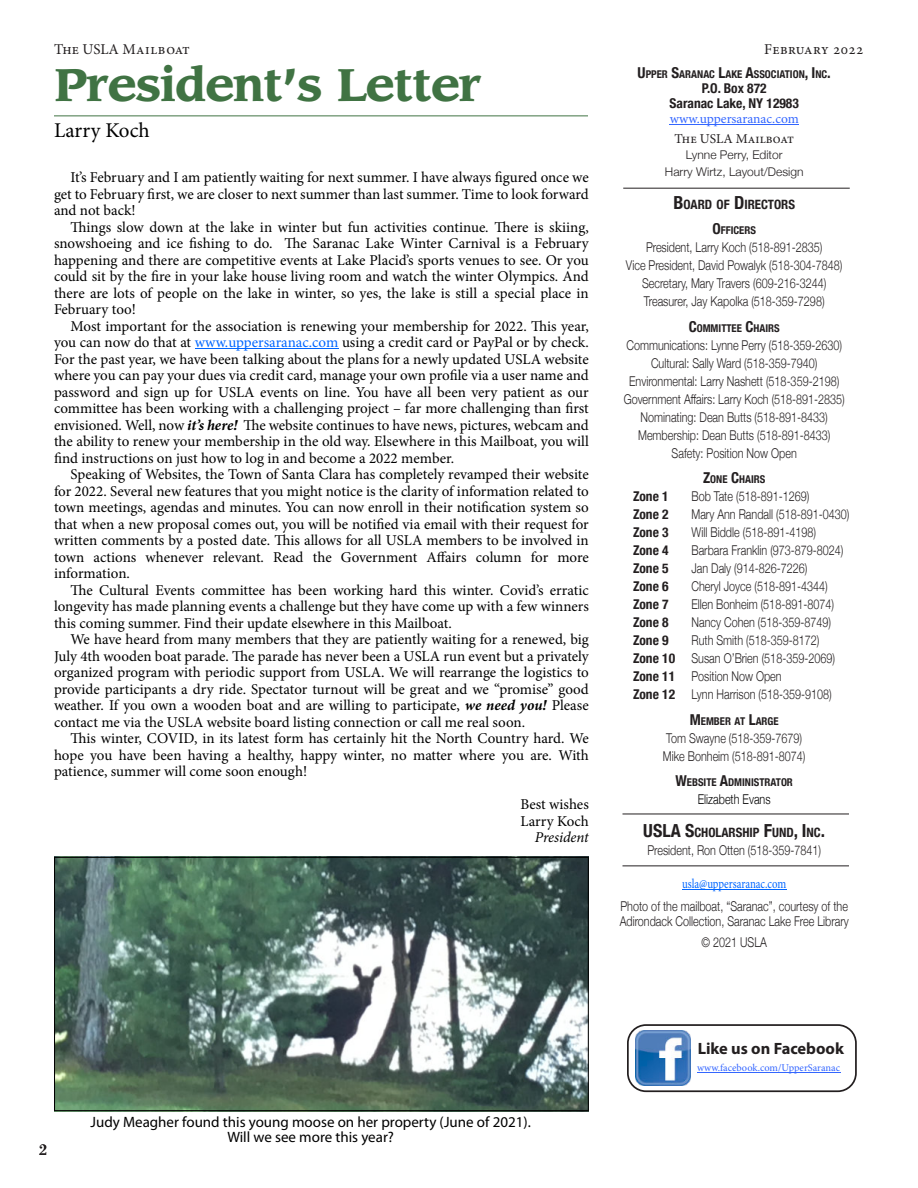
<style>
.page{position:relative;width:918px;height:1188px;background:#fff}
.page>*{position:absolute;margin:0;border:0;box-sizing:border-box;transform-origin:0 0}
.t1{font:700 45px "Leawood";letter-spacing:-.015em;color:#407343}
.t2{font:21px "Minion Pro";color:#000}
.t3{font:16.5px "Bodoni";color:#231f20}
.t4{font:700 16.35px "Myriad Pro";color:#231f20}
.t5{font:15px/16.5px "Minion Pro";color:#000;text-align:justify}
.t6{font:15px/15px "Myriad Pro";color:#000;text-align:center}
.t7{font:15px "Minion Pro";letter-spacing:.005em;color:#231f20}
.t8{font:15px "Minion Pro";letter-spacing:.025em;color:#231f20}
.t9{font:italic 15px "Minion Pro";letter-spacing:-.005em;color:#000}
.t10{font:300 13.5px/18px "Helvetica Neue";color:#231f20;scale:.8 1}
.t11{font:700 condensed 13.5px/15px "Helvetica Neue";color:#231f20;text-align:center}
.t12{font:13.5px "Minion Pro";color:#06f;scale:.8 1}
.t13{font:13.5px "Minion Pro";color:#36f}
.t14{font:13.5px "Minion Pro";color:#231f20}
.t15{font:300 13.5px "Helvetica Neue";color:#000;scale:.8 1}
.t16{font:700 condensed 12.9px "Helvetica Neue";color:#231f20}
.t17{font:300 12px/16.5px "Helvetica Neue";color:#231f20;text-align:center}
.t18{font:700 condensed 10.65px "Helvetica Neue";color:#231f20}
.t19{font:10.35px "Minion Pro";letter-spacing:.005em;color:#36f}
.s1{color:#06f}
.s2{font-weight:700;font-style:italic}
.s3{font-size:15px}
.s4{font-size:18px}
.s5{font-weight:700;font-stretch:condensed}
</style>
<div class="page">
<hr style="left:670px;top:124px;width:129px;height:1px;background:#36f">
<hr style="left:682px;top:889px;width:104px;height:1px;background:#06f">
<hr style="left:623px;top:188px;width:227px;height:1px;background:#231f20">
<hr style="left:622px;top:814px;width:227px;height:1px;background:#231f20">
<hr style="left:54px;top:116px;width:534px;height:1px;background:#407343">
<div style="left:627px;top:1024px;width:230px;height:68px;border:2px solid #231f20;border-radius:18px"></div>
<hr style="left:697px;top:1072px;width:143px;height:1px;background:#36f">
<img style="left:635px;top:1031px;width:55px;height:55px">
<hr style="left:622px;top:866px;width:227px;height:1px;background:#231f20">
<hr style="left:195px;top:349px;width:143px;height:1px;background:#06f">
<svg style="left:54px;top:857px;width:535px;height:254px;background:#627870"></svg>
<p class="t7" style="left:54px;top:43px;width:137px">The USLA Mailboat</p>
<p class="t8" style="left:764px;top:43px;width:101px">February 2022</p>
<h1 class="t1" style="left:54px;top:65px;width:428px">President’s Letter</h1>
<h2 class="t2" style="left:54px;top:122px;width:97px">Larry Koch</h2>
<p class="t5" style="left:54px;top:171px;width:536px;text-indent:16px">It’s February and I am patiently waiting for next summer. I have always figured once we get to February first, we are closer to next summer than last summer. Time to look forward and not back!</p>
<p class="t5" style="left:54px;top:220px;width:537px;text-indent:16px">Things slow down at the lake in winter but fun activities continue. There is skiing, snowshoeing and ice fishing to do. The Saranac Lake Winter Carnival is a February happening and there are competitive events at Lake Placid’s sports venues to see. Or you could sit by the fire in your lake house living room and watch the winter Olympics. And there are lots of people on the lake in winter, so yes, the lake is still a special place in February too!</p>
<p class="t5" style="left:54px;top:319px;width:536px;text-indent:16px">Most important for the association is renewing your membership for 2022. This year, you can now do that at <span class="s1">www.uppersaranac.com</span> using a credit card or PayPal or by check.<br>For the past year, we have been talking about the plans for a newly updated USLA website where you can pay your dues via credit card, manage your own profile via a user name and password and sign up for USLA events on line. You have all been very patient as our committee has been working with a challenging project – far more challenging than first envisioned. Well, now <span class="s2">it’s here!</span> The website continues to have news, pictures, webcam and the ability to renew your membership in the old way. Elsewhere in this Mailboat, you will find instructions on just how to log in and become a 2022 member.</p>
<p class="t5" style="left:54px;top:468px;width:536px;text-indent:16px">Speaking of Websites, the Town of Santa Clara has completely revamped their website for 2022. Several new features that you might notice is the clarity of information related to town meetings, agendas and minutes. You can now enroll in their notification system so that when a new proposal comes out, you will be notified via email with their request for written comments by a posted date. This allows for all USLA members to be involved in town actions whenever relevant. Read the Government Affairs column for more information.</p>
<p class="t5" style="left:54px;top:583px;width:536px;text-indent:16px">The Cultural Events committee has been working hard this winter. Covid’s erratic longevity has made planning events a challenge but they have come up with a few winners this coming summer. Find their update elsewhere in this Mailboat.</p>
<p class="t5" style="left:54px;top:633px;width:537px;text-indent:16px">We have heard from many members that they are patiently waiting for a renewed, big July 4th wooden boat parade. The parade has never been a USLA run event but a privately organized program with periodic support from USLA. We will rearrange the logistics to provide participants a dry ride. Spectator turnout will be great and we “promise” good weather. If you own a wooden boat and are willing to participate, <span class="s2">we need you!</span> Please contact me via the USLA website board listing connection or call me real soon.</p>
<p class="t5" style="left:54px;top:732px;width:536px;text-indent:16px">This winter, COVID, in its latest form has certainly hit the North Country hard. We hope you have been having a healthy, happy winter, no matter where you are. With patience, summer will come soon enough!</p>
<p class="t5" style="left:520px;top:798px;width:70px">Best wishes<br>Larry Koch</p>
<p class="t9" style="left:535px;top:832px;width:56px">President</p>
<p class="t18" style="left:638px;top:68px;width:195px"><span class="s3">U</span>PPER <span class="s3">S</span>ARANAC <span class="s3">L</span>AKE <span class="s3">A</span>SSOCIATION<span class="s3">, I</span>NC<span class="s3">.</span></p>
<p class="t11" style="left:670px;top:81px;width:131px">P.O. Box 872<br>Saranac Lake, NY 12983</p>
<p class="t13" style="left:670px;top:113px;width:131px">www.uppersaranac.com</p>
<p class="t14" style="left:674px;top:133px;width:121px">The USLA Mailboat</p>
<p class="t17" style="left:665px;top:146px;width:140px">Lynne Perry, Editor<br>Harry Wirtz, Layout/Design</p>
<p class="t16" style="left:673px;top:196px;width:123px"><span class="s4">B</span>OARD OF <span class="s4">D</span>IRECTORS</p>
<p class="t18" style="left:713px;top:224px;width:45px"><span class="s3">O</span>FFICERS</p>
<p class="t10" style="left:626px;top:238px;width:272px;text-align:center">President, Larry Koch (518-891-2835)<br>Vice President, David Powalyk (518-304-7848)<br>Secretary, Mary Travers (609-216-3244)<br>Treasurer, Jay Kapolka (518-359-7298)</p>
<p class="t18" style="left:689px;top:321px;width:93px"><span class="s3">C</span>OMMITTEE <span class="s3">C</span>HAIRS</p>
<p class="t10" style="left:624px;top:336px;width:278px;text-align:center">Communications: Lynne Perry (518-359-2630)<br>Cultural: Sally Ward (518-359-7940)<br>Environmental: Larry Nashett (518-359-2198)<br>Government Affairs: Larry Koch (518-891-2835)<br>Nominating: Dean Butts (518-891-8433)<br>Membership: Dean Butts (518-891-8433)<br>Safety: Position Now Open</p>
<p class="t18" style="left:703px;top:473px;width:64px"><span class="s3">Z</span>ONE <span class="s3">C</span>HAIRS</p>
<p class="t11" style="left:633px;top:489px;width:37px">Zone 1</p>
<p class="t10" style="left:691px;top:487px;width:149px">Bob Tate (518-891-1269)</p>
<p class="t11" style="left:633px;top:507px;width:37px">Zone 2</p>
<p class="t10" style="left:691px;top:505px;width:199px">Mary Ann Randall (518-891-0430)</p>
<p class="t11" style="left:633px;top:525px;width:37px">Zone 3</p>
<p class="t10" style="left:691px;top:523px;width:157px">Will Biddle (518-891-4198)</p>
<p class="t11" style="left:633px;top:543px;width:37px">Zone 4</p>
<p class="t10" style="left:691px;top:541px;width:192px">Barbara Franklin (973-879-8024)</p>
<p class="t11" style="left:633px;top:561px;width:37px">Zone 5</p>
<p class="t10" style="left:691px;top:559px;width:147px">Jan Daly (914-826-7226)</p>
<p class="t11" style="left:633px;top:579px;width:37px">Zone 6</p>
<p class="t10" style="left:691px;top:577px;width:172px">Cheryl Joyce (518-891-4344)</p>
<p class="t11" style="left:633px;top:597px;width:37px">Zone 7</p>
<p class="t10" style="left:691px;top:595px;width:180px">Ellen Bonheim (518-891-8074)</p>
<p class="t11" style="left:633px;top:615px;width:37px">Zone 8</p>
<p class="t10" style="left:691px;top:613px;width:176px">Nancy Cohen (518-359-8749)</p>
<p class="t11" style="left:633px;top:633px;width:37px">Zone 9</p>
<p class="t10" style="left:633px;top:631px;width:254px;text-indent:58px">Ruth Smith (518-359-8172)<br><span class="s5">Zone 10</span> Susan O’Brien (518-359-2069)<br><span class="s5">Zone 11</span> Position Now Open<br><span class="s5">Zone 12</span> Lynn Harrison (518-359-9108)</p>
<p class="t18" style="left:690px;top:714px;width:90px"><span class="s3">M</span>EMBER AT <span class="s3">L</span>ARGE</p>
<p class="t10" style="left:663px;top:729px;width:180px">Tom Swayne (518-359-7679)<br>Mike Bonheim (518-891-8074)</p>
<p class="t18" style="left:676px;top:776px;width:119px"><span class="s3">W</span>EBSITE <span class="s3">A</span>DMINISTRATOR</p>
<p class="t15" style="left:698px;top:791px;width:93px">Elizabeth Evans</p>
<p class="t16" style="left:643px;top:825px;width:183px"><span class="s4">USLA S</span>CHOLARSHIP <span class="s4">F</span>UND<span class="s4">, I</span>NC<span class="s4">.</span></p>
<p class="t10" style="left:647px;top:841px;width:219px">President, Ron Otten (518-359-7841)</p>
<p class="t12" style="left:682px;top:878px;width:132px">usla@uppersaranac.com</p>
<p class="t10" style="left:620px;top:898px;width:288px;line-height:15px">Photo of the mailboat, “Saranac”, courtesy of the<br>Adirondack Collection, Saranac Lake Free Library</p>
<p class="t10" style="left:702px;top:933px;width:83px">© 2021 USLA</p>
<p class="t3" style="left:39px;top:1143px;width:10px">2</p>
<p class="t6" style="left:91px;top:1116px;width:442px">Judy Meagher found this young moose on her property (June of 2021).<br>Will we see more this year?</p>
<p class="t4" style="left:698px;top:1042px;width:148px">Like us on Facebook</p>
<p class="t19" style="left:697px;top:1064px;width:145px">www.facebook.com/UpperSaranac</p>
</div>
